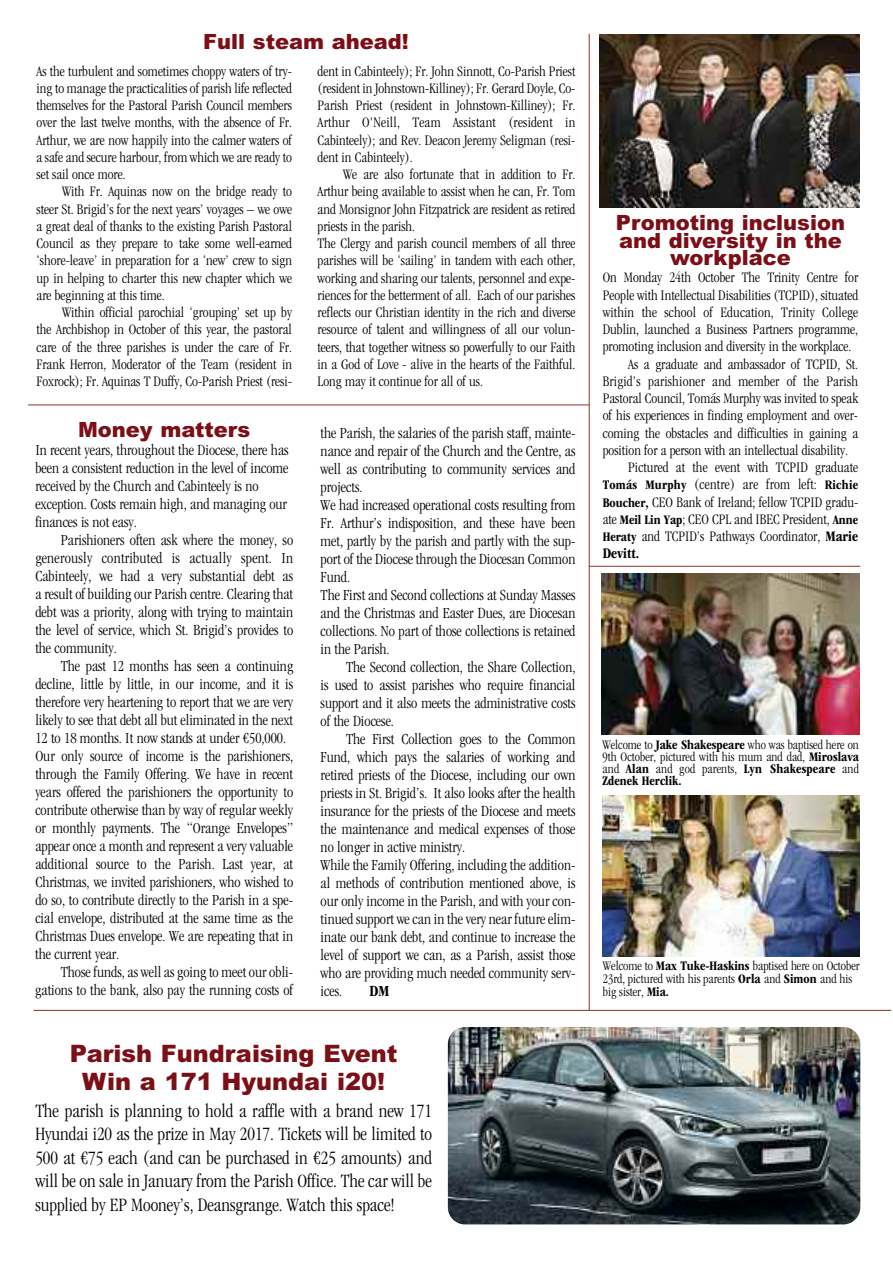
<style>
.page{position:relative;width:893px;height:1263px;background:#fff}
.page>*{position:absolute;margin:0;border:0;box-sizing:border-box;transform-origin:0 0}
.t1{font:900 24px/27.9px "Arial";color:#7c0e17;text-align:center}
.t2{font:900 21px/17.2px "Arial";color:#7c0e17;text-align:center}
.t3{font:300 condensed 19.5px/23.4px "ITC Garamond Std";color:#000006;text-align:justify}
.t4{font:300 condensed 15.9px/18px "ITC Garamond Std";color:#000006}
.t5{font:700 condensed 15.9px "ITC Garamond Std";color:#000006}
.t6{font:300 condensed 15px/17.2px "ITC Garamond Std";color:#000006;text-align:justify}
.t7{font:700 condensed 15px "ITC Garamond Std";color:#000006}
.t8{font:300 condensed 13.5px/12px "ITC Garamond Std";color:#000006}
.s1{font-weight:700;font-size:13.5px}
.s2{font-weight:700}
</style>
<div class="page">
<hr style="left:28px;top:405px;width:561px;height:1px;background:#873428">
<img style="left:601px;top:574px;width:258px;height:160px">
<hr style="left:589px;top:34px;width:1px;height:976px;background:#873428">
<hr style="left:33px;top:1010px;width:858px;height:1px;background:#873428">
<img style="left:599px;top:34px;width:260px;height:174px">
<img style="left:448px;top:1027px;width:412px;height:197px;border-radius:17px">
<img style="left:602px;top:796px;width:257px;height:160px">
<hr style="left:589px;top:566px;width:271px;height:1px;background:#873428">
<h2 class="t2" style="left:203px;top:33px;width:207px">Full steam ahead!</h2>
<p class="t6" style="left:37px;top:63px;width:257px">As the turbulent and sometimes choppy waters of try&shy;ing to manage the practicalities of parish life reflected themselves for the Pastoral Parish Council members over the last twelve months, with the absence of Fr.<br>Arthur, we are now happily into the calmer waters of a safe and secure harbour, from which we are ready to set sail once more.</p>
<p class="t6" style="left:37px;top:184px;width:257px;text-indent:26px">With Fr. Aquinas now on the bridge ready to steer St. Brigid’s for the next years’ voyages – we owe a great deal of thanks to the existing Parish Pastoral Council as they prepare to take some well-earned ‘shore-leave’ in preparation for a ‘new’ crew to sign up in helping to charter this new chapter which we are beginning at this time.</p>
<p class="t6" style="left:37px;top:305px;width:257px;text-indent:26px">Within official parochial ‘grouping’ set up by the Archbishop in October of this year, the pastoral care of the three parishes is under the care of Fr.<br>Frank Herron, Moderator of the Team (resident in Foxrock); Fr. Aquinas T Duffy, Co-Parish Priest (resi-</p>
<h2 class="t2" style="left:78px;top:421px;width:174px">Money matters</h2>
<p class="t4" style="left:35px;top:442px;width:255px">In recent years, throughout the Diocese, there has been a consistent reduction in the level of income received by the Church and Cabinteely is no exception. Costs remain high, and managing our finances is not easy.</p>
<p class="t4" style="left:35px;top:532px;width:259px;text-align:justify;text-indent:26px">Parishioners often ask where the money, so generously contributed is actually spent. In Cabinteely, we had a very substantial debt as a result of building our Parish centre. Clearing that debt was a priority, along with trying to maintain the level of service, which St. Brigid’s provides to the community.</p>
<p class="t4" style="left:35px;top:658px;width:259px;text-indent:26px">The past 12 months has seen a continuing decline, little by little, in our income, and it is therefore very heartening to report that we are very likely to see that debt all but eliminated in the next 12 to 18 months. It now stands at under €50,000.<br>Our only source of income is the parishioners, through the Family Offering. We have in recent years offered the parishioners the opportunity to contribute otherwise than by way of regular weekly or monthly payments. The “Orange Envelopes” appear once a month and represent a very valuable additional source to the Parish. Last year, at Christmas, we invited parishioners, who wished to do so, to contribute directly to the Parish in a spe&shy;cial envelope, distributed at the same time as the Christmas Dues envelope. We are repeating that in the current year.</p>
<p class="t4" style="left:35px;top:964px;width:259px;text-align:right">Those funds, as well as going to meet our obli&shy;gations to the bank, also pay the running costs of</p>
<p class="t6" style="left:318px;top:63px;width:259px">dent in Cabinteely); Fr. John Sinnott, Co-Parish Priest (resident in Johnstown-Killiney); Fr. Gerard Doyle, Co-Parish Priest (resident in Johnstown-Killiney); Fr.<br>Arthur O'Neill, Team Assistant (resident in Cabinteely); and Rev. Deacon Jeremy Seligman (resi&shy;dent in Cabinteely).</p>
<p class="t6" style="left:318px;top:167px;width:259px;text-align:left;text-indent:26px">We are also fortunate that in addition to Fr.<br>Arthur being available to assist when he can, Fr. Tom and Monsignor John Fitzpatrick are resident as retired priests in the parish.<br>The Clergy and parish council members of all three parishes will be ‘sailing’ in tandem with each other, working and sharing our talents, personnel and expe&shy;riences for the betterment of all. Each of our parishes reflects our Christian identity in the rich and diverse resource of talent and willingness of all our volun&shy;teers, that together witness so powerfully to our Faith in a God of Love - alive in the hearts of the Faithful.<br>Long may it continue for all of us.</p>
<p class="t4" style="left:321px;top:425px;width:256px">the Parish, the salaries of the parish staff, mainte&shy;nance and repair of the Church and the Centre, as well as contributing to community services and projects.<br>We had increased operational costs resulting from Fr. Arthur’s indisposition, and these have been met, partly by the parish and partly with the sup&shy;port of the Diocese through the Diocesan Common Fund.<br>The First and Second collections at Sunday Masses and the Christmas and Easter Dues, are Diocesan collections. No part of those collections is retained in the Parish.</p>
<p class="t4" style="left:321px;top:659px;width:256px;text-align:justify;text-indent:26px">The Second collection, the Share Collection, is used to assist parishes who require financial support and it also meets the administrative costs of the Diocese.</p>
<p class="t4" style="left:321px;top:731px;width:256px;text-indent:26px">The First Collection goes to the Common Fund, which pays the salaries of working and retired priests of the Diocese, including our own priests in St. Brigid’s. It also looks after the health insurance for the priests of the Diocese and meets the maintenance and medical expenses of those no longer in active ministry.<br>While the Family Offering, including the addition&shy;al methods of contribution mentioned above, is our only income in the Parish, and with your con&shy;tinued support we can in the very near future elim&shy;inate our bank debt, and continue to increase the level of support we can, as a Parish, assist those who are providing much needed community serv&shy;ices.</p>
<p class="t5" style="left:369px;top:984px;width:21px">DM</p>
<h1 class="t1" style="left:70px;top:1040px;width:329px">Parish Fundraising Event<br>Win a 171 Hyundai i20!</h1>
<p class="t3" style="left:35px;top:1100px;width:398px">The parish is planning to hold a raffle with a brand new 171<br>Hyundai i20 as the prize in May 2017. Tickets will be limited to 500 at €75 each (and can be purchased in €25 amounts) and will be on sale in January from the Parish Office. The car will be supplied by EP Mooney’s, Deansgrange. Watch this space!</p>
<h2 class="t2" style="left:616px;top:215px;width:231px">Promoting inclusion and diversity in the workplace</h2>
<p class="t6" style="left:603px;top:270px;width:257px">On Monday 24th October The Trinity Centre for</p>
<p class="t6" style="left:603px;top:287px;width:257px">People with Intellectual Disabilities (TCPID), situated</p>
<p class="t6" style="left:603px;top:304px;width:257px">within the school of Education, Trinity College</p>
<p class="t6" style="left:603px;top:322px;width:257px">Dublin, launched a Business Partners programme,</p>
<p class="t6" style="left:603px;top:339px;width:250px">promoting inclusion and diversity in the workplace.</p>
<p class="t6" style="left:628px;top:356px;width:231px">As a graduate and ambassador of TCPID, St.</p>
<p class="t6" style="left:603px;top:373px;width:257px">Brigid’s parishioner and member of the Parish</p>
<p class="t6" style="left:603px;top:391px;width:257px">Pastoral Council, Tomás Murphy was invited to speak</p>
<p class="t6" style="left:603px;top:408px;width:257px">of his experiences in finding employment and over-</p>
<p class="t6" style="left:603px;top:425px;width:257px">coming the obstacles and difficulties in gaining a</p>
<p class="t6" style="left:603px;top:442px;width:247px">position for a person with an intellectual disability.</p>
<p class="t6" style="left:628px;top:460px;width:231px">Pictured at the event with TCPID graduate</p>
<p class="t6" style="left:603px;top:477px;width:257px"><span class="s1">Tomás Murphy</span> (centre) are from left: <span class="s1">Richie</span></p>
<p class="t6" style="left:603px;top:494px;width:257px"><span class="s1">Boucher,</span> CEO Bank of Ireland; fellow TCPID gradu-</p>
<p class="t6" style="left:603px;top:511px;width:257px">ate <span class="s1">Meil Lin Yap</span>; CEO CPL and IBEC President, <span class="s1">Anne</span></p>
<p class="t6" style="left:603px;top:529px;width:257px"><span class="s1">Heraty</span> and TCPID’s Pathways Coordinator, <span class="s2">Marie</span></p>
<p class="t7" style="left:603px;top:548px;width:38px">Devitt.</p>
<p class="t8" style="left:602px;top:739px;width:258px;text-align:justify">Welcome to <span class="s2">Jake Shakespeare</span> who was baptised here on 9th October, pictured with his mum and dad, <span class="s2">Miroslava </span>and <span class="s2">Alan</span> and god parents, <span class="s2">Lyn Shakespeare</span> and <span class="s2">Zdenek Herclik.</span></p>
<p class="t8" style="left:603px;top:960px;width:258px;line-height:13.2px">Welcome to <span class="s2">Max Tuke-Haskins</span> baptised here on October<br>23rd, pictured with his parents <span class="s2">Orla</span> and <span class="s2">Simon</span> and his big sister, <span class="s2">Mia.</span></p>
</div>
